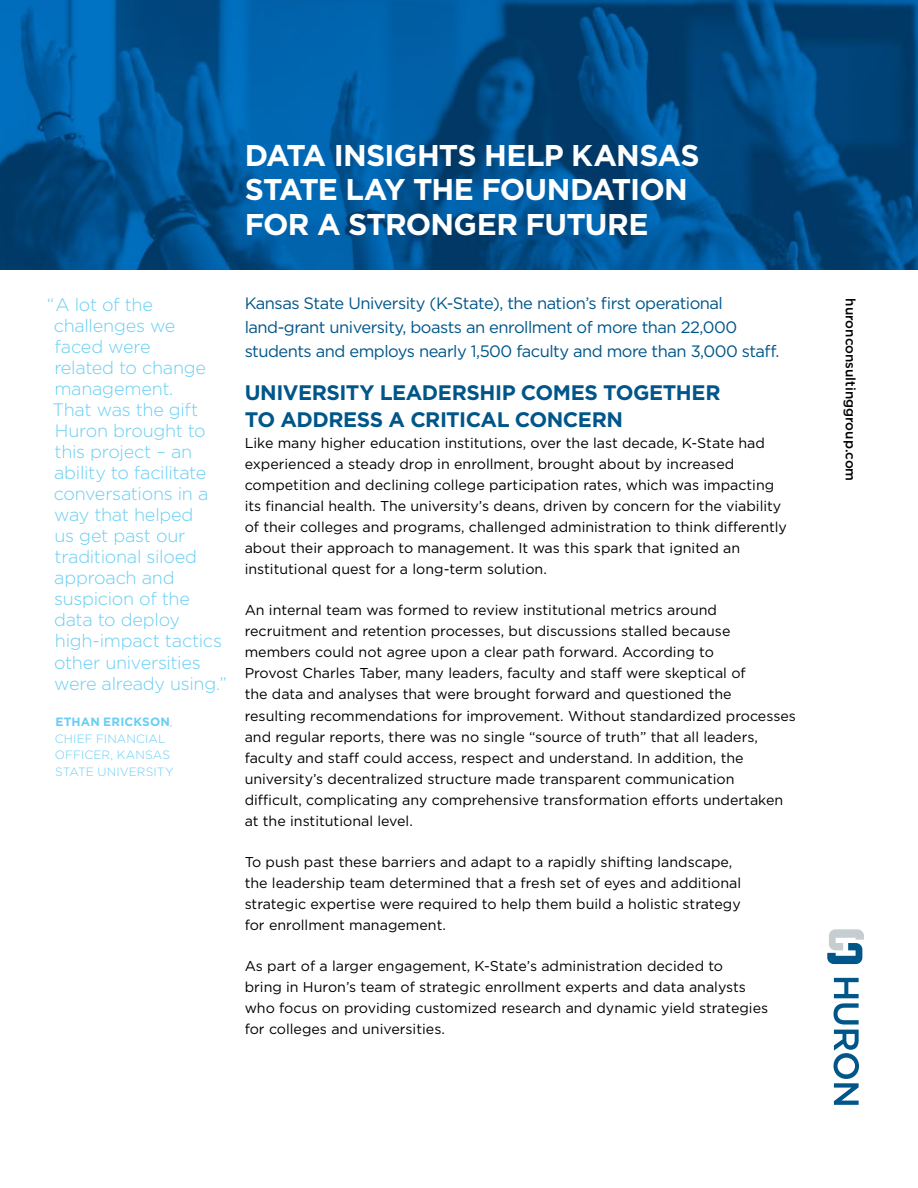
<style>
.page{position:relative;width:918px;height:1188px;background:#fff}
.page>*{position:absolute;margin:0;border:0;box-sizing:border-box;transform-origin:0 0}
.t1{font:700 30px/34.5px "Gotham";letter-spacing:-.025em;color:#fff}
.t2{font:700 21px/27px "Gotham";letter-spacing:-.02em;color:#005689}
.t3{font:300 18px/21px "Gotham";letter-spacing:-.015em;color:#68cef3}
.t4{font:16.5px/24px "Gotham";letter-spacing:-.03em;color:#005689}
.t5{font:14.25px/21px "Gotham";color:#000}
.t6{font:500 13.5px "Gotham";color:#000}
.t7{font:300 12px/16.5px "Gotham";letter-spacing:.01em;color:#68cef3}
.s1{font-weight:700}
</style>
<div class="page">
<img style="left:0;top:0;width:918px;height:270px">
<svg style="left:833px;top:978px;width:26px;height:127px"></svg>
<svg style="left:827px;top:929px;width:37px;height:35px"></svg>
<h1 class="t1" style="left:245px;top:138px;width:456px">DATA INSIGHTS HELP KANSAS<br>STATE LAY THE FOUNDATION<br>FOR A STRONGER FUTURE</h1>
<p class="t3" style="left:52px;top:294px;width:176px;text-indent:-6px">“ A lot of the challenges we faced were<br>related to change management.<br>That was the gift<br>Huron brought to this project – an ability to facilitate conversations in a way that helped<br>us get past our traditional siloed approach and suspicion of the data to deploy high-impact tactics other universities were already using.”</p>
<p class="t7" style="left:55px;top:713px;width:120px"><span class="s1">ETHAN ERICKSON</span>,<br>CHIEF FINANCIAL<br>OFFICER, KANSAS<br>STATE UNIVERSITY</p>
<p class="t4" style="left:245px;top:291px;width:536px">Kansas State University (K-State), the nation’s first operational land-grant university, boasts an enrollment of more than 22,000 students and employs nearly 1,500 faculty and more than 3,000 staff.</p>
<h2 class="t2" style="left:245px;top:379px;width:477px">UNIVERSITY LEADERSHIP COMES TOGETHER<br>TO ADDRESS A CRITICAL CONCERN</h2>
<p class="t5" style="left:245px;top:432px;width:544px">Like many higher education institutions, over the last decade, K-State had experienced a steady drop in enrollment, brought about by increased competition and declining college participation rates, which was impacting its financial health. The university’s deans, driven by concern for the viability of their colleges and programs, challenged administration to think differently about their approach to management. It was this spark that ignited an institutional quest for a long-term solution.</p>
<p class="t5" style="left:245px;top:600px;width:553px">An internal team was formed to review institutional metrics around recruitment and retention processes, but discussions stalled because members could not agree upon a clear path forward. According to<br>Provost Charles Taber, many leaders, faculty and staff were skeptical of<br>the data and analyses that were brought forward and questioned the resulting recommendations for improvement. Without standardized processes and regular reports, there was no single “source of truth” that all leaders, faculty and staff could access, respect and understand. In addition, the university’s decentralized structure made transparent communication<br>difficult, complicating any comprehensive transformation efforts undertaken at the institutional level.</p>
<p class="t5" style="left:245px;top:851px;width:498px">To push past these barriers and adapt to a rapidly shifting landscape, the leadership team determined that a fresh set of eyes and additional strategic expertise were required to help them build a holistic strategy for enrollment management.</p>
<p class="t5" style="left:245px;top:955px;width:525px">As part of a larger engagement, K-State’s administration decided to<br>bring in Huron’s team of strategic enrollment experts and data analysts who focus on providing customized research and dynamic yield strategies for colleges and universities.</p>
<p class="t6" style="left:859px;top:298px;width:184px;rotate:90deg">huronconsultinggroup.com</p>
</div>
